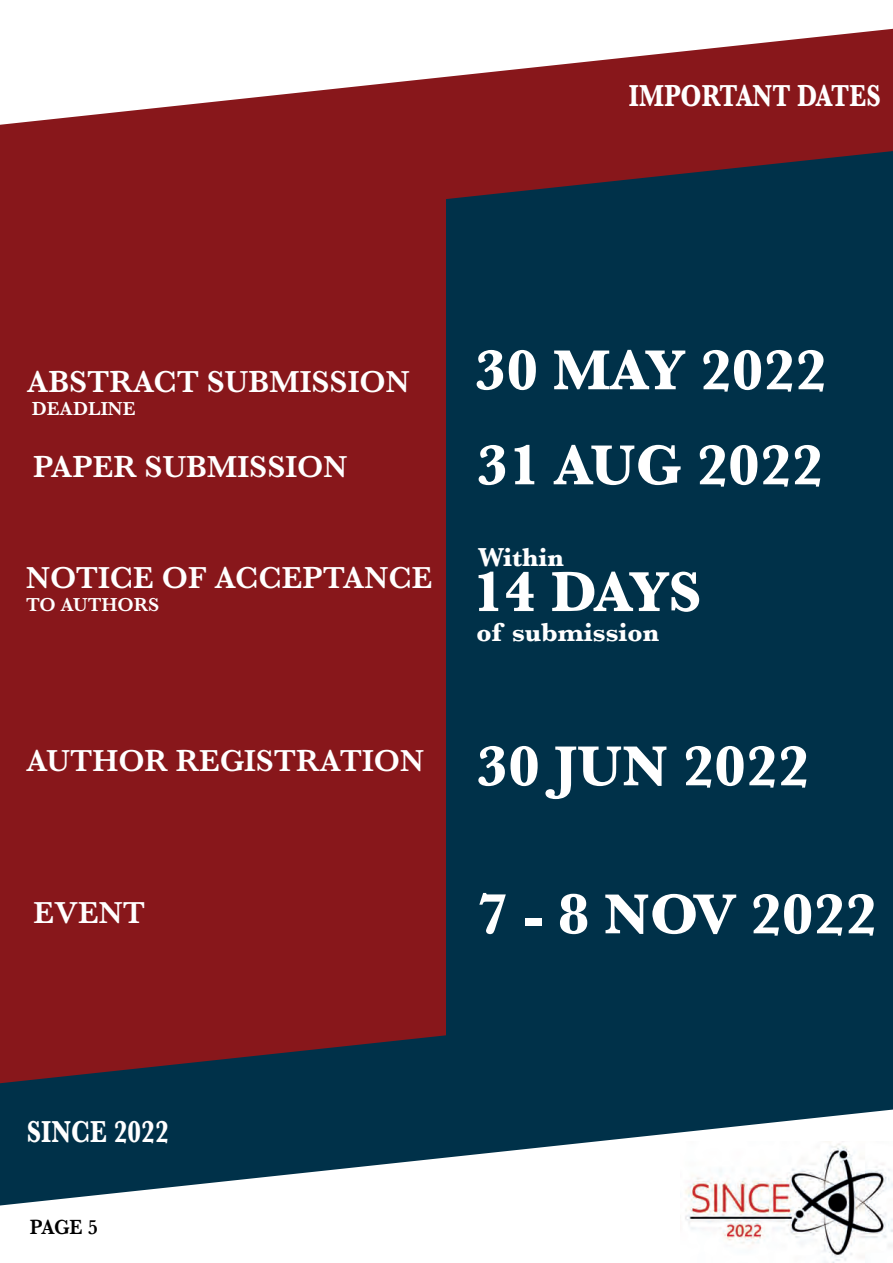
<style>
.page{position:relative;width:893px;height:1263px;background:#fff}
.page>*{position:absolute;margin:0;border:0;box-sizing:border-box;transform-origin:0 0}
.t1{font:700 58.5px/94.9px "Baskerville";color:#fff}
.t2{font:600 31.5px "Baskerville";color:#fff}
.t3{font:700 31.5px "Baskerville";letter-spacing:.005em;color:#fff;scale:.8 1}
.t4{font:700 27px "Baskerville";color:#fff}
.t5{font:600 21.3px "Baskerville";color:#000;scale:.94 1}
.t6{font:600 19.5px "Baskerville";color:#fff}
</style>
<div class="page">
<div style="left:0;top:125px;width:446px;height:976px;background:#88171b"></div>
<div style="left:446px;top:99px;width:447px;height:977px;background:#003149"></div>
<svg style="left:0;top:1035px;width:893px;height:170px;fill:#003149"></svg>
<svg style="left:0;top:29px;width:893px;height:170px;fill:#88171b"></svg>
<img style="left:680px;top:1142px;width:213px;height:121px">
<p class="t3" style="left:629px;top:73px;width:316px">IMPORTANT DATES</p>
<p class="t2" style="left:27px;top:360px;width:384px">ABSTRACT SUBMISSION</p>
<p class="t6" style="left:32px;top:395px;width:105px">DEADLINE</p>
<p class="t2" style="left:33px;top:445px;width:316px">PAPER SUBMISSION</p>
<p class="t2" style="left:26px;top:555px;width:408px">NOTICE OF ACCEPTANCE</p>
<p class="t6" style="left:26px;top:591px;width:135px">TO AUTHORS</p>
<p class="t2" style="left:26px;top:739px;width:399px">AUTHOR REGISTRATION</p>
<p class="t2" style="left:34px;top:891px;width:113px">EVENT</p>
<h1 class="t1" style="left:475px;top:323px;width:353px">30 MAY 2022<br>31 AUG 2022</h1>
<p class="t4" style="left:479px;top:539px;width:87px">Within</p>
<h1 class="t1" style="left:472px;top:545px;width:230px">14 DAYS</h1>
<p class="t4" style="left:477px;top:613px;width:184px">of submission</p>
<h1 class="t1" style="left:477px;top:719px;width:334px">30 JUN 2022</h1>
<h1 class="t1" style="left:477px;top:867px;width:402px">7 - 8 NOV 2022</h1>
<p class="t3" style="left:27px;top:1109px;width:179px">SINCE 2022</p>
<p class="t5" style="left:30px;top:1212px;width:74px">PAGE 5</p>
</div>
